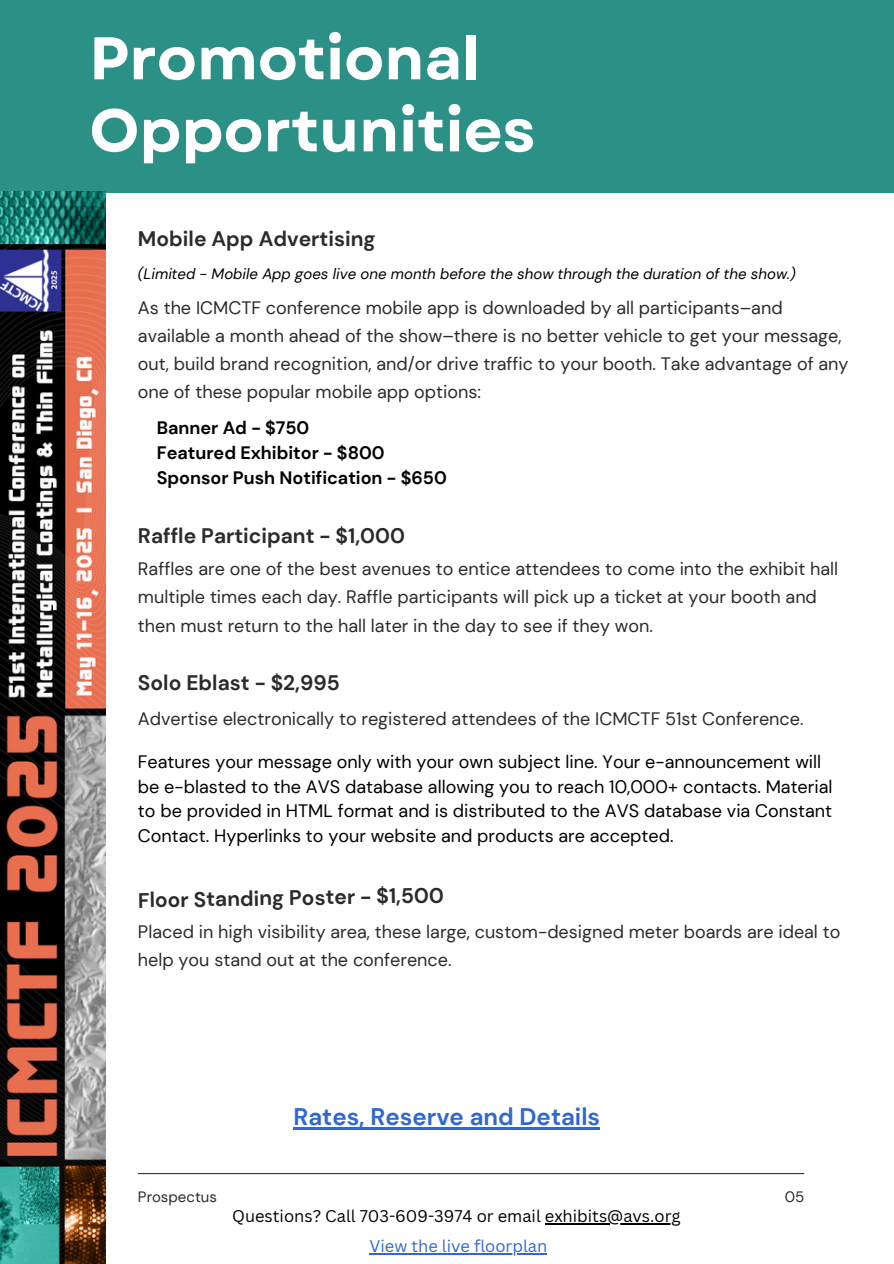
<style>
.page{position:relative;width:894px;height:1264px;background:#fff}
.page>*{position:absolute;margin:0;border:0;box-sizing:border-box;transform-origin:0 0}
.t1{font:700 60px/72px "Garet";color:#fff}
.t2{font:700 24px "DM Sans";color:#2f68d3}
.t3{font:700 21px "DM Sans";color:#2b2b2b}
.t4{font:18px/28.2px "DM Sans";color:#2b2b2b}
.t5{font:18px/24.8px "DM Sans";color:#000}
.t6{font:700 18px/24.8px "DM Sans";color:#000}
.t7{font:16.5px "Canva Sans";color:#000}
.t8{font:16.5px "Canva Sans";color:#2f68d3}
.t9{font:italic 15px "DM Sans";color:#000}
.t10{font:15px "DM Sans";color:#2b2b2b}
</style>
<div class="page">
<div style="left:0;top:0;width:893px;height:192px;background:#2b9085"></div>
<hr style="left:293px;top:1127px;width:307px;height:2px;background:#2f68d3">
<img style="left:0;top:192px;width:106px;height:1071px">
<hr style="left:138px;top:1172px;width:666px;height:2px;background:#1d3a72">
<hr style="left:544px;top:1223px;width:136px;height:1px;background:#000">
<hr style="left:369px;top:1253px;width:178px;height:1px;background:#2f68d3">
<h3 class="t1" style="left:89px;top:23px;width:447px">Promotional<br>Opportunities</h3>
<h1 class="t3" style="left:138px;top:225px;width:239px">Mobile App Advertising</h1>
<h4 class="t9" style="left:138px;top:264px;width:659px">(Limited - Mobile App goes live one month before the show through the duration of the show.)</h4>
<p class="t4" style="left:138px;top:294px;width:711px">As the ICMCTF conference mobile app is downloaded by all participants–and available a month ahead of the show–there is no better vehicle to get your message, out, build brand recognition, and/or drive traffic to your booth. Take advantage of any one of these popular mobile app options:</p>
<h5 class="t6" style="left:157px;top:416px;width:291px">Banner Ad - $750<br>Featured Exhibitor - $800<br>Sponsor Push Notification - $650</h5>
<h2 class="t3" style="left:138px;top:522px;width:268px">Raffle Participant - $1,000</h2>
<p class="t4" style="left:138px;top:555px;width:701px">Raffles are one of the best avenues to entice attendees to come into the exhibit hall multiple times each day. Raffle participants will pick up a ticket at your booth and then must return to the hall later in the day to see if they won.</p>
<h3 class="t3" style="left:138px;top:669px;width:203px">Solo Eblast - $2,995</h3>
<p class="t4" style="left:138px;top:704px;width:667px">Advertise electronically to registered attendees of the ICMCTF 51st Conference.</p>
<h3 class="t5" style="left:138px;top:749px;width:695px">Features your message only with your own subject line. Your e-announcement will be e-blasted to the AVS database allowing you to reach 10,000+ contacts. Material to be provided in HTML format and is distributed to the AVS database via Constant Contact. Hyperlinks to your website and products are accepted.</h3>
<h5 class="t3" style="left:138px;top:886px;width:307px;rotate:-1deg">Floor Standing Poster - $1,500</h5>
<h5 class="t4" style="left:138px;top:917px;width:703px">Placed in high visibility area, these large, custom-designed meter boards are ideal to help you stand out at the conference.</h5>
<h5 class="t2" style="left:293px;top:1101px;width:308px">Rates, Reserve and Details</h5>
<h3 class="t10" style="left:138px;top:1186px;width:80px">Prospectus</h3>
<p class="t7" style="left:232px;top:1204px;width:450px">Questions? Call 703-609-3974 or email exhibits@avs.org</p>
<h5 class="t8" style="left:369px;top:1234px;width:179px">View the live floorplan</h5>
<h5 class="t10" style="left:784px;top:1186px;width:21px">05</h5>
</div>
